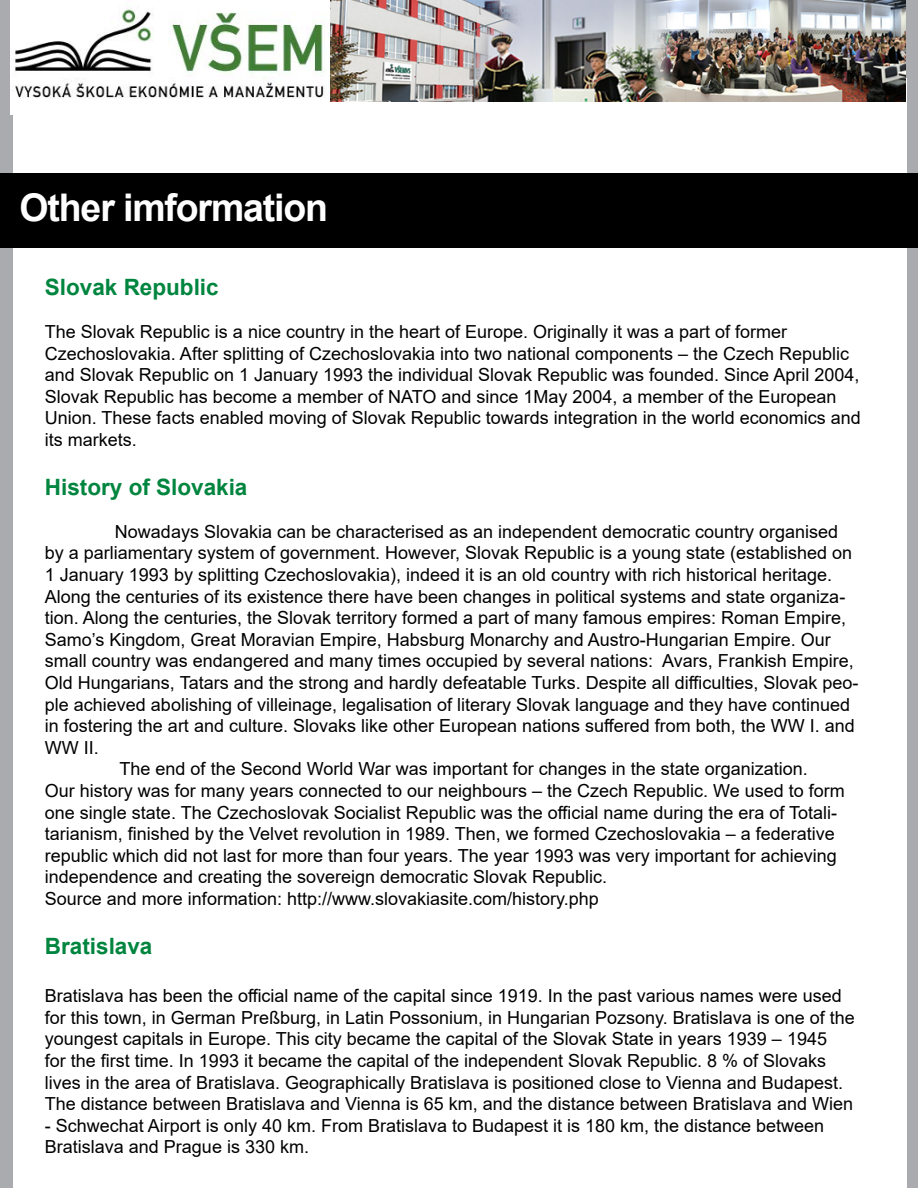
<style>
.page{position:relative;width:918px;height:1188px;background:#a9abae}
.page>*{position:absolute;margin:0;border:0;box-sizing:border-box;transform-origin:0 0}
.t1{font:700 38.1px "Arial";letter-spacing:-.03em;color:#fff}
.t2{font:700 22.5px "Arial";color:#00853f}
.t3{font:18px/21.6px "Arial";color:#000}
</style>
<div class="page">
<div style="left:13px;top:78px;width:894px;height:1110px;background:#fff"></div>
<div style="left:0;top:173px;width:918px;height:74px;background:#000"></div>
<img style="left:11px;top:0;width:321px;height:115px">
<img style="left:331px;top:0;width:574px;height:101px">
<h1 class="t1" style="left:20px;top:180px;width:310px">Other imformation</h1>
<p class="t2" style="left:45px;top:271px;width:175px">Slovak Republic</p>
<p class="t3" style="left:45px;top:321px;width:818px">The Slovak Republic is a nice country in the heart of Europe. Originally it was a part of former Czechoslovakia. After splitting of Czechoslovakia into two national components – the Czech Republic and Slovak Republic on 1 January 1993 the individual Slovak Republic was founded. Since April 2004, Slovak Republic has become a member of NATO and since 1May 2004, a member of the European Union. These facts enabled moving of Slovak Republic towards integration in the world economics and its markets.</p>
<p class="t2" style="left:45px;top:471px;width:204px">History of Slovakia</p>
<p class="t3" style="left:115px;top:521px;width:725px">Nowadays Slovakia can be characterised as an independent democratic country organised</p>
<p class="t3" style="left:45px;top:542px;width:809px">by a parliamentary system of government. However, Slovak Republic is a young state (established on</p>
<p class="t3" style="left:45px;top:564px;width:789px">1 January 1993 by splitting Czechoslovakia), indeed it is an old country with rich historical heritage.</p>
<p class="t3" style="left:45px;top:585px;width:802px">Along the centuries of its existence there have been changes in political systems and state organiza-</p>
<p class="t3" style="left:45px;top:607px;width:803px">tion. Along the centuries, the Slovak territory formed a part of many famous empires: Roman Empire,</p>
<p class="t3" style="left:45px;top:629px;width:787px">Samo’s Kingdom, Great Moravian Empire, Habsburg Monarchy and Austro-Hungarian Empire. Our</p>
<p class="t3" style="left:45px;top:650px;width:811px">small country was endangered and many times occupied by several nations: Avars, Frankish Empire,</p>
<p class="t3" style="left:45px;top:672px;width:815px">Old Hungarians, Tatars and the strong and hardly defeatable Turks. Despite all difficulties, Slovak peo-</p>
<p class="t3" style="left:45px;top:693px;width:807px">ple achieved abolishing of villeinage, legalisation of literary Slovak language and they have continued</p>
<p class="t3" style="left:45px;top:715px;width:811px">in fostering the art and culture. Slovaks like other European nations suffered from both, the WW I. and</p>
<p class="t3" style="left:45px;top:737px;width:55px">WW II.</p>
<p class="t3" style="left:120px;top:758px;width:690px">The end of the Second World War was important for changes in the state organization.</p>
<p class="t3" style="left:45px;top:780px;width:802px">Our history was for many years connected to our neighbours – the Czech Republic. We used to form</p>
<p class="t3" style="left:45px;top:801px;width:794px">one single state. The Czechoslovak Socialist Republic was the official name during the era of Totali-</p>
<p class="t3" style="left:45px;top:823px;width:792px">tarianism, finished by the Velvet revolution in 1989. Then, we formed Czechoslovakia – a federative</p>
<p class="t3" style="left:45px;top:845px;width:794px">republic which did not last for more than four years. The year 1993 was very important for achieving</p>
<p class="t3" style="left:45px;top:866px;width:564px">independence and creating the sovereign democratic Slovak Republic.</p>
<p class="t3" style="left:45px;top:888px;width:555px">Source and more information: http://www.slovakiasite.com/history.php</p>
<p class="t2" style="left:45px;top:930px;width:109px">Bratislava</p>
<p class="t3" style="left:45px;top:985px;width:812px">Bratislava has been the official name of the capital since 1919. In the past various names were used for this town, in German Preßburg, in Latin Possonium, in Hungarian Pozsony. Bratislava is one of the youngest capitals in Europe. This city became the capital of the Slovak State in years 1939 – 1945<br>for the first time. In 1993 it became the capital of the independent Slovak Republic. 8 % of Slovaks lives in the area of Bratislava. Geographically Bratislava is positioned close to Vienna and Budapest.<br>The distance between Bratislava and Vienna is 65 km, and the distance between Bratislava and Wien</p>
<p class="t3" style="left:45px;top:1115px;width:781px">- Schwechat Airport is only 40 km. From Bratislava to Budapest it is 180 km, the distance between<br>Bratislava and Prague is 330 km.</p>
</div>
